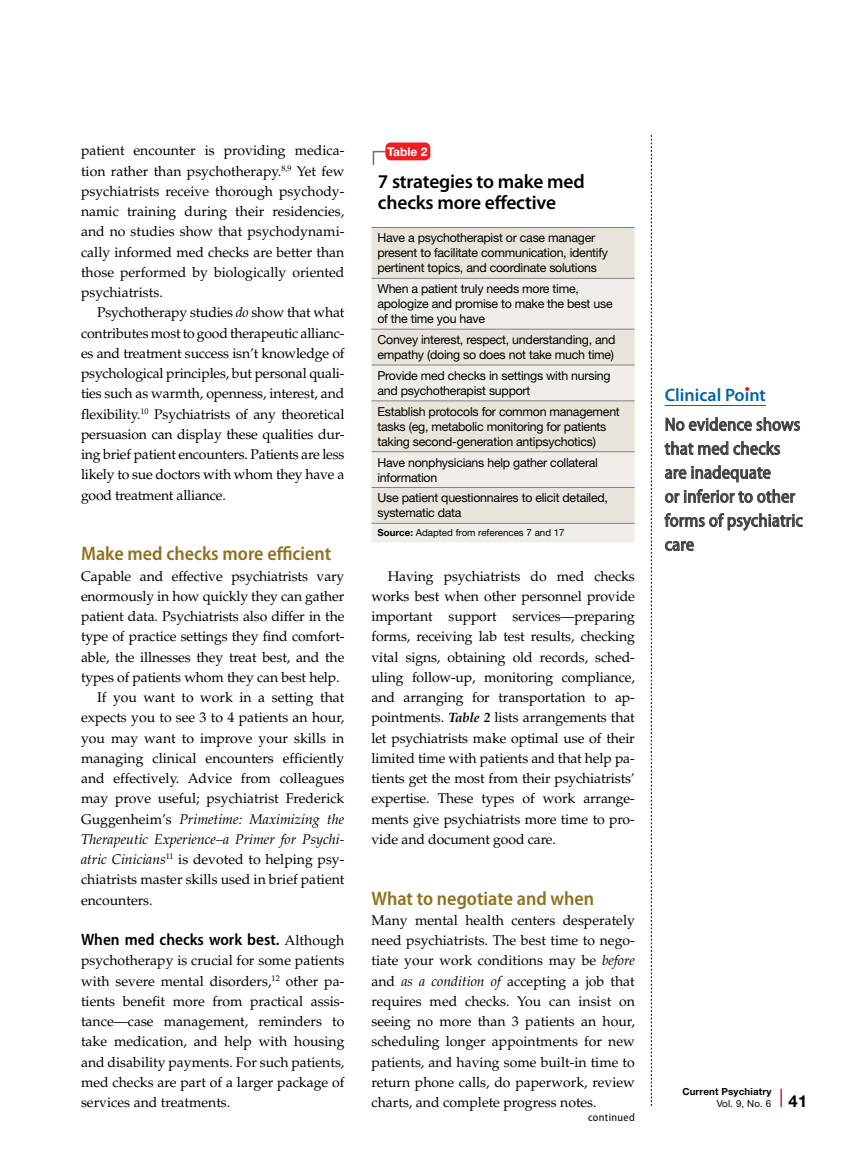
<style>
.page{position:relative;width:851px;height:1161px;background:#fff}
.page>*{position:absolute;margin:0;border:0;box-sizing:border-box;transform-origin:0 0}
.t1{font:600 semi-condensed 19.5px "Myriad Pro";color:#91701f}
.Table_Title{font:600 19.5px/21px "Myriad Pro";letter-spacing:-.01em;color:#000}
.Clinical_Point{font:semi-condensed 18px/24px "Myriad Pro";letter-spacing:.01em;color:#414042}
.t2{font:600 18px "Myriad Pro";color:#0063a5}
.Body_1{font:600 semi-condensed 16.5px "Myriad Pro";color:#000}
.t3{font:700 16.5px "Helvetica Neue LT Std";color:#000}
.Body_2{font:14.1px/20.2px "Palatino LT Std";letter-spacing:-.005em;color:#000;text-align:justify}
.Body_1-2{font:14.1px/20.2px "Palatino LT Std";color:#000;text-align:justify}
.Table_Text{font:12.3px/15px "Helvetica Neue LT Std";letter-spacing:-.02em;color:#000}
.t4{font:700 12px "Helvetica Neue LT Std";color:#fff}
.t5{font:semi-condensed 11.25px "Myriad Pro";letter-spacing:.03em;color:#000}
.Source{font:9.75px "Helvetica Neue LT Std";color:#000}
.t6{font:700 9.75px "Helvetica Neue LT Std";letter-spacing:.015em;color:#000}
.s1{font-style:italic}
.s2{font-family:"Palatino LT Std";font-weight:400;font-stretch:normal;font-size:14.1px}
.s3{font-weight:700}
.s4{font-weight:700;font-style:italic;font-size:13.5px}
</style>
<div class="page">
<svg style="left:651px;top:135px;width:1px;height:971px"></svg>
<svg style="left:780px;top:1089px;width:1px;height:18px"></svg>
<svg style="left:372px;top:150px;width:19px;height:15px"></svg>
<div style="left:385px;top:142px;width:45px;height:18px;background:#ed1d24;border-radius:5px"></div>
<div style="left:371px;top:228px;width:263px;height:50px;background:#e9e5dc"></div>
<svg style="left:371px;top:279px;width:263px;height:263px;background:#ece9e2"></svg>
<hr style="left:371px;top:227px;width:263px;height:1px;background:#808285">
<hr style="left:371px;top:278px;width:263px;height:1px;background:#808285">
<hr style="left:371px;top:329px;width:263px;height:1px;background:#808285">
<hr style="left:371px;top:365px;width:263px;height:1px;background:#808285">
<hr style="left:371px;top:401px;width:263px;height:1px;background:#808285">
<hr style="left:371px;top:451px;width:263px;height:1px;background:#808285">
<hr style="left:371px;top:487px;width:263px;height:1px;background:#808285">
<hr style="left:371px;top:523px;width:263px;height:1px;background:#808285">
<hr style="left:664px;top:405px;width:102px;height:1px;background:#0063a5">
<svg style="left:665px;top:417px;width:135px;height:15px"></svg>
<svg style="left:664px;top:441px;width:116px;height:14px"></svg>
<svg style="left:665px;top:465px;width:105px;height:18px"></svg>
<svg style="left:665px;top:489px;width:130px;height:15px"></svg>
<svg style="left:664px;top:513px;width:138px;height:18px"></svg>
<svg style="left:665px;top:541px;width:29px;height:10px"></svg>
<svg style="left:745px;top:387px;width:4px;height:4px"></svg>
<p class="Body_2" style="left:81px;top:141px;width:265px">patient encounter is providing medica&shy;tion rather than psychotherapy.<sup>8,9</sup> Yet few psychiatrists receive thorough psychody&shy;namic training during their residencies, and no studies show that psychodynami&shy;cally informed med checks are better than those performed by biologically oriented psychiatrists.</p>
<p class="Body_2" style="left:81px;top:303px;width:265px;text-indent:16px">Psychotherapy studies <span class="s1">do</span> show that what contributes most to good therapeutic allianc&shy;es and treatment success isn’t knowledge of psychological principles, but personal quali&shy;ties such as warmth, openness, interest, and flexibility.<sup>10</sup> Psychiatrists of any theoretical persuasion can display these qualities dur&shy;ing brief patient encounters. Patients are less likely to sue doctors with whom they have a good treatment alliance.</p>
<h1 class="t1" style="left:81px;top:541px;width:252px">Make med checks more efficient</h1>
<p class="Body_1-2" style="left:81px;top:566px;width:265px">Capable and effective psychiatrists vary enormously in how quickly they can gather patient data. Psychiatrists also differ in the type of practice settings they find comfort&shy;able, the illnesses they treat best, and the types of patients whom they can best help.</p>
<p class="Body_2" style="left:81px;top:687px;width:265px;text-indent:16px">If you want to work in a setting that expects you to see 3 to 4 patients an hour, you may want to improve your skills in managing clinical encounters efficiently and effectively. Advice from colleagues may prove useful; psychiatrist Frederick Guggenheim’s <span class="s1">Primetime: Maximizing the Therapeutic Experience–a Primer for Psychi&shy;atric Cinicians</span><sup>11</sup> is devoted to helping psy&shy;chiatrists master skills used in brief patient encounters.</p>
<p class="Body_1" style="left:81px;top:929px;width:265px">When med checks work best. <span class="s2">Although</span></p>
<p class="Body_1-2" style="left:81px;top:951px;width:265px">psychotherapy is crucial for some patients with severe mental disorders,<sup>12</sup> other pa&shy;tients benefit more from practical assis&shy;tance—case management, reminders to take medication, and help with housing and disability payments. For such patients, med checks are part of a larger package of services and treatments.</p>
<p class="t4" style="left:387px;top:144px;width:42px">Table 2</p>
<p class="Table_Title" style="left:378px;top:170px;width:208px">7 strategies to make med checks more effective</p>
<p class="Table_Text" style="left:377px;top:230px;width:232px">Have a psychotherapist or case manager present to facilitate communication, identify pertinent topics, and coordinate solutions</p>
<p class="Table_Text" style="left:377px;top:281px;width:237px">When a patient truly needs more time, apologize and promise to make the best use of the time you have</p>
<p class="Table_Text" style="left:377px;top:332px;width:239px">Convey interest, respect, understanding, and empathy (doing so does not take much time)</p>
<p class="Table_Text" style="left:377px;top:368px;width:235px">Provide med checks in settings with nursing and psychotherapist support</p>
<p class="Table_Text" style="left:377px;top:404px;width:244px">Establish protocols for common management tasks (eg, metabolic monitoring for patients taking second-generation antipsychotics)</p>
<p class="Table_Text" style="left:377px;top:454px;width:222px">Have nonphysicians help gather collateral information</p>
<p class="Table_Text" style="left:377px;top:490px;width:232px">Use patient questionnaires to elicit detailed, systematic data</p>
<p class="Source" style="left:377px;top:527px;width:189px"><span class="s3">Source:</span> Adapted from references 7 and 17</p>
<p class="Body_2" style="left:371px;top:566px;width:265px;text-indent:16px">Having psychiatrists do med checks works best when other personnel provide important support services—preparing forms, receiving lab test results, checking vital signs, obtaining old records, sched&shy;uling follow-up, monitoring compliance, and arranging for transportation to ap&shy;pointments. <span class="s4">Table 2</span> lists arrangements that let psychiatrists make optimal use of their limited time with patients and that help pa&shy;tients get the most from their psychiatrists’ expertise. These types of work arrange&shy;ments give psychiatrists more time to pro&shy;vide and document good care.</p>
<h1 class="t1" style="left:371px;top:886px;width:224px">What to negotiate and when</h1>
<p class="Body_1-2" style="left:371px;top:910px;width:265px">Many mental health centers desperately need psychiatrists. The best time to nego&shy;tiate your work conditions may be <span class="s1">before </span>and <span class="s1">as a condition of</span> accepting a job that requires med checks. You can insist on seeing no more than 3 patients an hour, scheduling longer appointments for new patients, and having some built-in time to return phone calls, do paperwork, review charts, and complete progress notes.</p>
<p class="t5" style="left:588px;top:1111px;width:48px">continued</p>
<p class="t2" style="left:664px;top:384px;width:103px">Clinical Point</p>
<p class="Clinical_Point" style="left:664px;top:412px;width:139px">No evidence shows that med checks are inadequate<br>or inferior to other forms of psychiatric care</p>
<p class="t6" style="left:682px;top:1085px;width:90px">Current Psychiatry</p>
<p class="Source" style="left:716px;top:1098px;width:56px">Vol. 9, No. 6</p>
<p class="t3" style="left:788px;top:1091px;width:20px">41</p>
</div>
